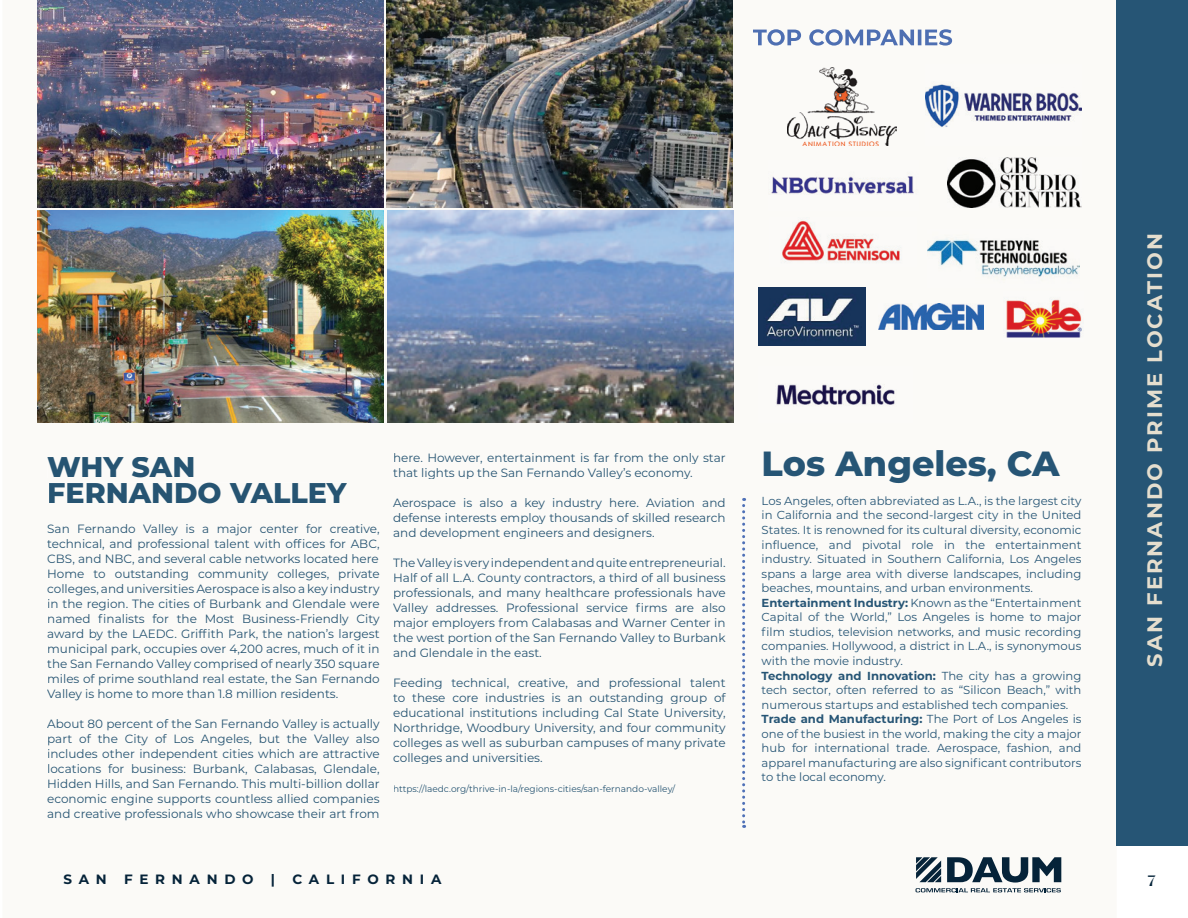
<style>
.page{position:relative;width:1188px;height:918px;background:#fff}
.page>*{position:absolute;margin:0;border:0;box-sizing:border-box;transform-origin:0 0}
.t1{font:800 34.95px "Montserrat";color:#265575}
.t2{font:800 28.5px/25.5px "Montserrat";color:#265472}
.t3{font:700 21px "Montserrat";letter-spacing:.1em;color:#e5dece}
.t4{font:700 15px "Quiche Stencil";color:#052339}
.t5{font:700 13.5px "Montserrat";letter-spacing:.5em;color:#052339}
.t6{font:12px/15px "Montserrat";color:#265472;text-align:justify}
.t7{font:11.7px/14.5px "Montserrat";color:#265575}
.t8{font:9px "Montserrat";color:#265472}
.s1{font-weight:700}
</style>
<div class="page">
<div style="left:1117px;top:0;width:71px;height:846px;background:#265575"></div>
<svg style="left:916px;top:857px;width:145px;height:35px"></svg>
<div style="left:48px;top:457px;width:147px;height:21px;background:#fbfaf7"></div>
<div style="left:49px;top:483px;width:298px;height:20px;background:#fbfaf7"></div>
<div style="left:48px;top:524px;width:332px;height:11px;background:#fbfaf7"></div>
<div style="left:47px;top:539px;width:333px;height:11px;background:#fbfaf7"></div>
<div style="left:48px;top:554px;width:330px;height:11px;background:#fbfaf7"></div>
<div style="left:49px;top:569px;width:331px;height:11px;background:#fbfaf7"></div>
<div style="left:48px;top:584px;width:332px;height:11px;background:#fbfaf7"></div>
<div style="left:48px;top:599px;width:332px;height:11px;background:#fbfaf7"></div>
<div style="left:48px;top:614px;width:332px;height:11px;background:#fbfaf7"></div>
<div style="left:48px;top:629px;width:332px;height:11px;background:#fbfaf7"></div>
<div style="left:48px;top:644px;width:332px;height:11px;background:#fbfaf7"></div>
<div style="left:47px;top:659px;width:333px;height:11px;background:#fbfaf7"></div>
<div style="left:48px;top:674px;width:332px;height:11px;background:#fbfaf7"></div>
<div style="left:47px;top:689px;width:291px;height:11px;background:#fbfaf7"></div>
<div style="left:47px;top:719px;width:333px;height:11px;background:#fbfaf7"></div>
<div style="left:48px;top:734px;width:332px;height:11px;background:#fbfaf7"></div>
<div style="left:48px;top:749px;width:332px;height:11px;background:#fbfaf7"></div>
<div style="left:48px;top:764px;width:332px;height:11px;background:#fbfaf7"></div>
<div style="left:49px;top:779px;width:331px;height:11px;background:#fbfaf7"></div>
<div style="left:48px;top:794px;width:332px;height:11px;background:#fbfaf7"></div>
<div style="left:48px;top:809px;width:332px;height:11px;background:#fbfaf7"></div>
<div style="left:394px;top:453px;width:332px;height:11px;background:#fbfaf7"></div>
<div style="left:393px;top:468px;width:299px;height:11px;background:#fbfaf7"></div>
<div style="left:393px;top:498px;width:333px;height:11px;background:#fbfaf7"></div>
<div style="left:394px;top:513px;width:332px;height:11px;background:#fbfaf7"></div>
<div style="left:394px;top:528px;width:260px;height:11px;background:#fbfaf7"></div>
<div style="left:393px;top:558px;width:333px;height:11px;background:#fbfaf7"></div>
<div style="left:395px;top:573px;width:331px;height:11px;background:#fbfaf7"></div>
<div style="left:394px;top:588px;width:332px;height:11px;background:#fbfaf7"></div>
<div style="left:393px;top:603px;width:333px;height:11px;background:#fbfaf7"></div>
<div style="left:394px;top:618px;width:332px;height:11px;background:#fbfaf7"></div>
<div style="left:393px;top:633px;width:333px;height:11px;background:#fbfaf7"></div>
<div style="left:394px;top:648px;width:147px;height:9px;background:#fbfaf7"></div>
<div style="left:395px;top:678px;width:331px;height:11px;background:#fbfaf7"></div>
<div style="left:393px;top:693px;width:333px;height:11px;background:#fbfaf7"></div>
<div style="left:394px;top:708px;width:332px;height:11px;background:#fbfaf7"></div>
<div style="left:395px;top:723px;width:331px;height:11px;background:#fbfaf7"></div>
<div style="left:394px;top:738px;width:332px;height:11px;background:#fbfaf7"></div>
<div style="left:394px;top:753px;width:148px;height:11px;background:#fbfaf7"></div>
<div style="left:394px;top:784px;width:282px;height:9px;background:#fbfaf7"></div>
<img style="left:38px;top:0;width:346px;height:207px">
<img style="left:387px;top:211px;width:346px;height:212px">
<img style="left:386px;top:0;width:347px;height:207px">
<img style="left:38px;top:211px;width:346px;height:212px">
<svg style="left:753px;top:29px;width:199px;height:17px"></svg>
<svg style="left:742px;top:498px;width:3px;height:330px"></svg>
<img style="left:787px;top:68px;width:110px;height:78px">
<img style="left:925px;top:81px;width:156px;height:47px">
<img style="left:768px;top:172px;width:150px;height:23px">
<img style="left:947px;top:158px;width:134px;height:49px">
<img style="left:780px;top:218px;width:122px;height:45px">
<img style="left:927px;top:234px;width:153px;height:49px">
<img style="left:758px;top:287px;width:108px;height:59px">
<img style="left:879px;top:303px;width:105px;height:27px">
<img style="left:775px;top:383px;width:121px;height:24px">
<img style="left:1003px;top:297px;width:80px;height:41px">
<h2 class="t2" style="left:47px;top:453px;width:301px">WHY SAN<br>FERNANDO VALLEY</h2>
<p class="t6" style="left:47px;top:521px;width:334px">San Fernando Valley is a major center for creative, technical, and professional talent with offices for ABC, CBS, and NBC, and several cable networks located here Home to outstanding community colleges, private colleges, and universities Aerospace is also a key industry in the region. The cities of Burbank and Glendale were named finalists for the Most Business-Friendly City award by the LAEDC. Griffith Park, the nation’s largest municipal park, occupies over 4,200 acres, much of it in the San Fernando Valley comprised of nearly 350 square miles of prime southland real estate, the San Fernando Valley is home to more than 1.8 million residents.</p>
<p class="t6" style="left:47px;top:716px;width:334px">About 80 percent of the San Fernando Valley is actually part of the City of Los Angeles, but the Valley also includes other independent cities which are attractive locations for business: Burbank, Calabasas, Glendale, Hidden Hills, and San Fernando. This multi-billion dollar economic engine supports countless allied companies and creative professionals who showcase their art from</p>
<p class="t6" style="left:393px;top:449px;width:334px">here. However, entertainment is far from the only star that lights up the San Fernando Valley’s economy.</p>
<p class="t6" style="left:393px;top:494px;width:334px">Aerospace is also a key industry here. Aviation and defense interests employ thousands of skilled research and development engineers and designers.</p>
<p class="t6" style="left:393px;top:554px;width:334px">The Valley is very independent and quite entrepreneurial.<br>Half of all L.A. County contractors, a third of all business professionals, and many healthcare professionals have Valley addresses. Professional service firms are also major employers from Calabasas and Warner Center in the west portion of the San Fernando Valley to Burbank and Glendale in the east.</p>
<p class="t6" style="left:393px;top:674px;width:334px">Feeding technical, creative, and professional talent to these core industries is an outstanding group of educational institutions including Cal State University, Northridge, Woodbury University, and four community colleges as well as suburban campuses of many private colleges and universities.</p>
<p class="t8" style="left:393px;top:782px;width:284px">https://laedc.org/thrive-in-la/regions-cities/san-fernando-valley/</p>
<h1 class="t1" style="left:762px;top:438px;width:300px">Los Angeles, CA</h1>
<p class="t7" style="left:762px;top:493px;width:321px">Los Angeles, often abbreviated as L.A., is the largest city in California and the second-largest city in the United States. It is renowned for its cultural diversity, economic influence, and pivotal role in the entertainment industry. Situated in Southern California, Los Angeles spans a large area with diverse landscapes, including beaches, mountains, and urban environments.<br><span class="s1">Entertainment Industry:</span> Known as the “Entertainment Capital of the World,” Los Angeles is home to major film studios, television networks, and music recording companies. Hollywood, a district in L.A., is synonymous with the movie industry.<br><span class="s1">Technology and Innovation:</span> The city has a growing tech sector, often referred to as “Silicon Beach,” with numerous startups and established tech companies.<br><span class="s1">Trade and Manufacturing:</span> The Port of Los Angeles is one of the busiest in the world, making the city a major hub for international trade. Aerospace, fashion, and apparel manufacturing are also significant contributors to the local economy.</p>
<h3 class="t3" style="left:1139px;top:667px;width:435px;rotate:-90deg">SAN FERNANDO PRIME LOCATION</h3>
<p class="t5" style="left:63px;top:869px;width:45px">SAN</p>
<p class="t5" style="left:124px;top:869px;width:131px">FERNANDO</p>
<p class="t5" style="left:271px;top:869px;width:6px">|</p>
<p class="t5" style="left:292px;top:869px;width:150px">CALIFORNIA</p>
<p class="t4" style="left:1147px;top:872px;width:10px">7</p>
</div>
